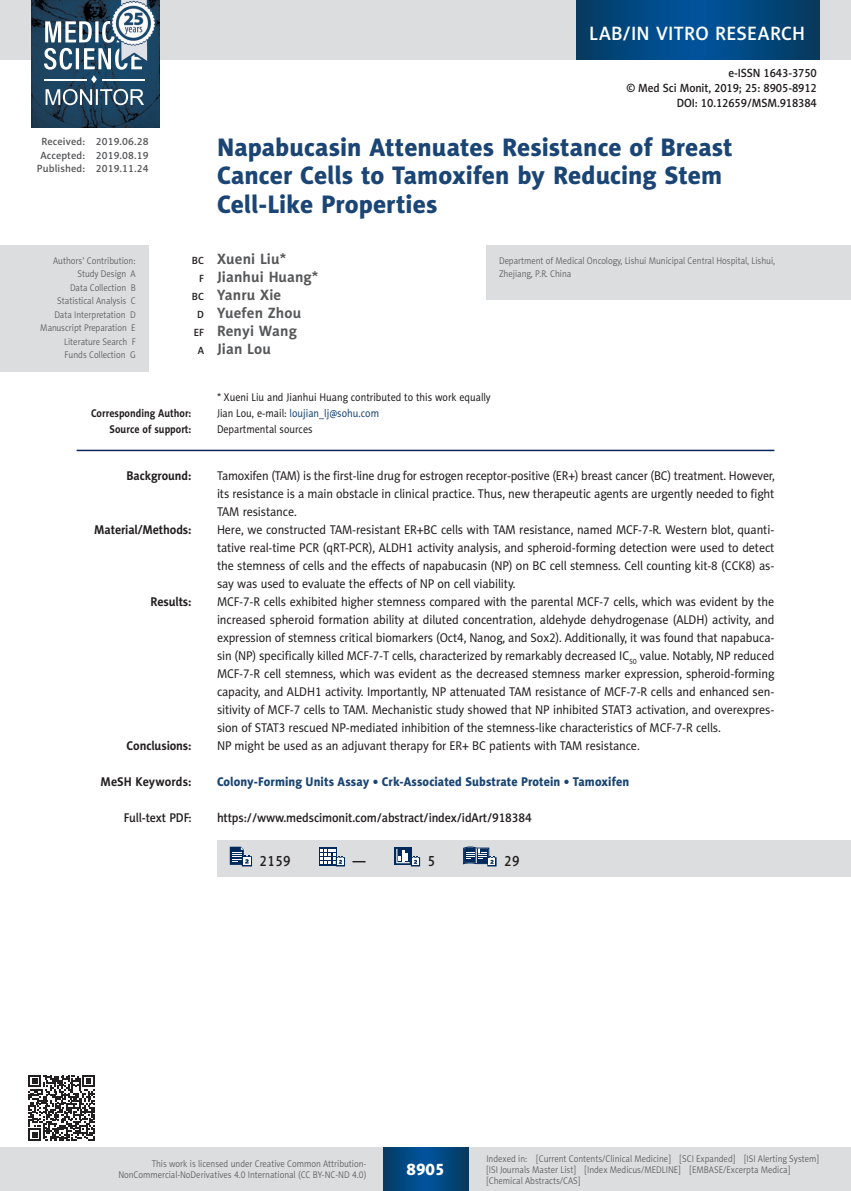
<style>
.page{position:relative;width:851px;height:1191px;background:#fff}
.page>*{position:absolute;margin:0;border:0;box-sizing:border-box;transform-origin:0 0}
.MSM_Tytul{font:25.5px/28.5px "Naomi Sans EFN Heavy";color:#1a4574}
.t1{font:19.5px "Naomi Sans EFN Medium";letter-spacing:.01em;color:#fff}
.t2{font:16.5px "Naomi Sans EFN Heavy";color:#fff}
.MSM_Autorzy{font:700 15px "Naomi Sans EFN";letter-spacing:.01em;color:#57585a}
.MSM_dane{font:15px "Naomi Sans EFN Medium";letter-spacing:.03em;color:#231f20;scale:.9 1}
.MSM_Summary_body{font:12.75px/18px "Naomi Sans EFN";letter-spacing:-.01em;color:#231f20;text-align:justify;scale:.95 1}
.MSM_Summary_body-2{font:12.75px/18px "Naomi Sans EFN";letter-spacing:-.01em;color:#231f20;text-align:justify;scale:.94 1}
.MSM_full_text_pdf{font:12.75px "Naomi Sans EFN Medium";letter-spacing:-.01em;color:#231f20;scale:.95 1}
.MSM_keywords{font:12.75px "Naomi Sans EFN Heavy";letter-spacing:.005em;color:#1a4574;scale:.95 1}
.MSM_Summary_body-3{font:700 12.75px "Naomi Sans EFN";letter-spacing:-.01em;color:#231f20;scale:.95 1}
.MSM_keywords-2{font:700 12.75px "Naomi Sans EFN";letter-spacing:.005em;color:#231f20;scale:.95 1}
.MSM_Summary_body-4{font:700 12.75px "Naomi Sans EFN";letter-spacing:-.01em;color:#231f20;scale:.94 1}
.MSM_full_text_pdf-2{font:12px "Naomi Sans EFN Medium";letter-spacing:-.01em;color:#231f20;scale:.95 1}
.MSM_Adres{font:11.25px "Naomi Sans EFN";color:#231f20;scale:.9 1}
.MSM_Adres-2{font:11.25px "Naomi Sans EFN";color:#1a4574;scale:.9 1}
.MSM_Adres-3{font:700 11.25px "Naomi Sans EFN";color:#231f20;scale:.9 1}
.MSM_Support{font:11.25px "Naomi Sans EFN";color:#231f20;scale:.9 1}
.MSM_Support-2{font:700 11.25px "Naomi Sans EFN";color:#231f20;scale:.9 1}
.t3{font:10.5px "Naomi Sans EFN Medium";letter-spacing:.01em;color:#57585a}
.MSM_Afiliacja{font:9.75px/11.2px "Naomi Sans EFN Light";color:#57585a;scale:.9 1}
.s1{font-family:"Naomi Sans EFN Medium";font-weight:400;font-size:10.5px;color:#231f20}
.s2{color:#231f20}
</style>
<div class="page">
<div style="left:217px;top:840px;width:633px;height:36px;background:#dcdddf"></div>
<svg style="left:230px;top:846px;width:22px;height:20px"></svg>
<div style="left:319px;top:847px;width:17px;height:18px;background:#00295c"></div>
<svg style="left:320px;top:848px;width:25px;height:18px"></svg>
<div style="left:394px;top:847px;width:18px;height:18px;background:#00295c"></div>
<svg style="left:396px;top:849px;width:24px;height:17px"></svg>
<svg style="left:463px;top:846px;width:33px;height:20px"></svg>
<hr style="left:77px;top:450px;width:697px;height:1px;background:#00295c">
<div style="left:0;top:246px;width:148px;height:126px;background:#dcdddf"></div>
<div style="left:486px;top:246px;width:364px;height:54px;background:#dcdddf"></div>
<svg style="left:28px;top:1075px;width:67px;height:66px"></svg>
<div style="left:0;top:1148px;width:850px;height:43px;background:#dcdddf"></div>
<svg style="left:383px;top:1147px;width:85px;height:43px;background:#02477e"></svg>
<div style="left:0;top:0;width:850px;height:60px;background:#dcdddf"></div>
<img style="left:32px;top:0;width:127px;height:128px">
<img style="left:44px;top:21px;width:100px;height:49px">
<img style="left:45px;top:79px;width:41px;height:1px">
<img style="left:103px;top:79px;width:41px;height:1px">
<svg style="left:91px;top:75px;width:6px;height:8px"></svg>
<img style="left:46px;top:89px;width:98px;height:16px">
<svg style="left:576px;top:0;width:243px;height:60px;background:#02477e"></svg>
<h2 class="t1" style="left:589px;top:22px;width:217px">LAB/IN VITRO RESEARCH</h2>
<p class="t3" style="left:41px;top:136px;width:109px">Received: 2019.06.28</p>
<p class="t3" style="left:40px;top:149px;width:110px">Accepted: 2019.08.19</p>
<p class="t3" style="left:37px;top:163px;width:113px">Published: 2019.11.24</p>
<p class="MSM_Afiliacja" style="left:53px;top:255px;width:93px">Authors’ Contribution:</p>
<p class="MSM_Afiliacja" style="left:77px;top:268px;width:66px">Study Design A</p>
<p class="MSM_Afiliacja" style="left:70px;top:282px;width:74px">Data Collection B</p>
<p class="MSM_Afiliacja" style="left:57px;top:295px;width:89px">Statistical Analysis C</p>
<p class="MSM_Afiliacja" style="left:54px;top:309px;width:92px">Data Interpretation D</p>
<p class="MSM_Afiliacja" style="left:40px;top:322px;width:107px">Manuscript Preparation E</p>
<p class="MSM_Afiliacja" style="left:64px;top:336px;width:81px">Literature Search F</p>
<p class="MSM_Afiliacja" style="left:65px;top:349px;width:80px">Funds Collection G</p>
<p class="MSM_full_text_pdf-2" style="left:728px;top:66px;width:95px">e-ISSN 1643-3750</p>
<p class="MSM_full_text_pdf-2" style="left:626px;top:81px;width:202px">© Med Sci Monit, 2019; 25: 8905-8912</p>
<p class="MSM_full_text_pdf-2" style="left:676px;top:96px;width:149px">DOI: 10.12659/MSM.918384</p>
<p class="MSM_Tytul" style="left:217px;top:132px;width:517px">Napabucasin Attenuates Resistance of Breast<br>Cancer Cells to Tamoxifen by Reducing Stem<br>Cell-Like Properties</p>
<p class="MSM_Autorzy" style="left:192px;top:250px;width:96px"><span class="s1">BC</span> Xueni Liu*</p>
<p class="MSM_Autorzy" style="left:199px;top:268px;width:120px"><span class="s1">F</span> Jianhui Huang*</p>
<p class="MSM_Autorzy" style="left:192px;top:286px;width:91px"><span class="s1">BC</span> Yanru Xie</p>
<p class="MSM_Autorzy" style="left:197px;top:304px;width:105px"><span class="s1">D</span> Yuefen Zhou</p>
<p class="MSM_Autorzy" style="left:194px;top:322px;width:104px"><span class="s1">EF</span> Renyi Wang</p>
<p class="MSM_Autorzy" style="left:198px;top:340px;width:75px"><span class="s1">A</span> Jian Lou</p>
<p class="MSM_Adres" style="left:217px;top:391px;width:305px">* Xueni Liu and Jianhui Huang contributed to this work equally</p>
<p class="MSM_Afiliacja" style="left:499px;top:254px;width:308px;line-height:13.5px">Department of Medical Oncology, Lishui Municipal Central Hospital, Lishui,<br>Zhejiang, P.R. China</p>
<p class="MSM_Adres-3" style="left:91px;top:406px;width:113px">Corresponding Author:</p>
<p class="MSM_Adres-2" style="left:217px;top:406px;width:182px"><span class="s2">Jian Lou, e-mail:</span> loujian_lj@sohu.com</p>
<p class="MSM_Support-2" style="left:110px;top:422px;width:92px">Source of support:</p>
<p class="MSM_Support" style="left:217px;top:422px;width:108px">Departmental sources</p>
<p class="MSM_Summary_body-4" style="left:126px;top:468px;width:71px">Background:</p>
<p class="MSM_Summary_body-2" style="left:217px;top:467px;width:595px">Tamoxifen (TAM) is the first-line drug for estrogen receptor-positive (ER+) breast cancer (BC) treatment. However, its resistance is a main obstacle in clinical practice. Thus, new therapeutic agents are urgently needed to fight TAM resistance.</p>
<p class="MSM_Summary_body-3" style="left:94px;top:522px;width:104px">Material/Methods:</p>
<p class="MSM_Summary_body" style="left:217px;top:521px;width:588px">Here, we constructed TAM-resistant ER+BC cells with TAM resistance, named MCF-7-R. Western blot, quanti&shy;tative real-time PCR (qRT-PCR), ALDH1 activity analysis, and spheroid-forming detection were used to detect the stemness of cells and the effects of napabucasin (NP) on BC cell stemness. Cell counting kit-8 (CCK8) as&shy;say was used to evaluate the effects of NP on cell viability.</p>
<p class="MSM_Summary_body-3" style="left:150px;top:594px;width:45px">Results:</p>
<p class="MSM_Summary_body" style="left:217px;top:593px;width:588px">MCF-7-R cells exhibited higher stemness compared with the parental MCF-7 cells, which was evident by the increased spheroid formation ability at diluted concentration, aldehyde dehydrogenase (ALDH) activity, and expression of stemness critical biomarkers (Oct4, Nanog, and Sox2). Additionally, it was found that napabuca&shy;sin (NP) specifically killed MCF-7-T cells, characterized by remarkably decreased IC<sub>50</sub> value. Notably, NP reduced MCF-7-R cell stemness, which was evident as the decreased stemness marker expression, spheroid-forming capacity, and ALDH1 activity. Importantly, NP attenuated TAM resistance of MCF-7-R cells and enhanced sen&shy;sitivity of MCF-7 cells to TAM. Mechanistic study showed that NP inhibited STAT3 activation, and overexpres&shy;sion of STAT3 rescued NP-mediated inhibition of the stemness-like characteristics of MCF-7-R cells.</p>
<p class="MSM_Summary_body-3" style="left:127px;top:738px;width:70px">Conclusions:</p>
<p class="MSM_Summary_body" style="left:217px;top:737px;width:446px">NP might be used as an adjuvant therapy for ER+ BC patients with TAM resistance.</p>
<p class="MSM_keywords-2" style="left:100px;top:774px;width:97px">MeSH Keywords:</p>
<p class="MSM_keywords" style="left:217px;top:774px;width:435px">Colony-Forming Units Assay • Crk-Associated Substrate Protein • Tamoxifen</p>
<p class="MSM_full_text_pdf" style="left:124px;top:810px;width:73px">Full-text PDF:</p>
<p class="MSM_full_text_pdf" style="left:217px;top:810px;width:333px">https://www.medscimonit.com/abstract/index/idArt/918384</p>
<p class="MSM_dane" style="left:259px;top:852px;width:36px">2159</p>
<p class="MSM_dane" style="left:352px;top:852px;width:16px">—</p>
<p class="MSM_dane" style="left:427px;top:852px;width:10px">5</p>
<p class="MSM_dane" style="left:504px;top:852px;width:19px">29</p>
<p class="MSM_Afiliacja" style="left:118px;top:1158px;width:277px;text-align:right">This work is licensed under Creative Common Attribution-<br>NonCommercial-NoDerivatives 4.0 International (CC BY-NC-ND 4.0)</p>
<p class="t2" style="left:406px;top:1159px;width:40px">8905</p>
<p class="MSM_Afiliacja" style="left:486px;top:1152px;width:371px">Indexed in: [Current Contents/Clinical Medicine] [SCI Expanded] [ISI Alerting System] [ISI Journals Master List] [Index Medicus/MEDLINE] [EMBASE/Excerpta Medica] [Chemical Abstracts/CAS]</p>
</div>
